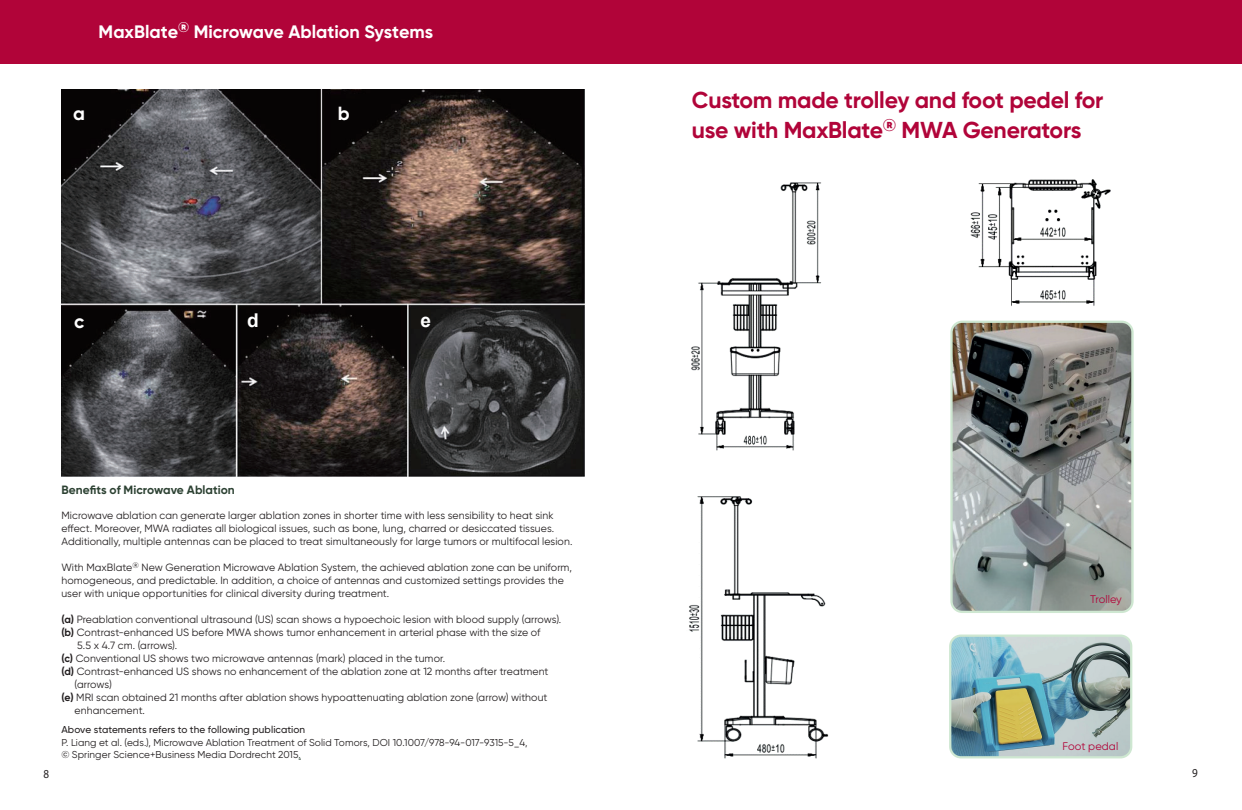
<style>
.page{position:relative;width:1242px;height:810px;background:#fff}
.page>*{position:absolute;margin:0;border:0;box-sizing:border-box;transform-origin:0 0}
.t1{font:700 23px/30px "Gilroy";letter-spacing:-.01em;color:#b10439}
.t2{font:700 19px "Gilroy";color:#fff}
.t3{font:700 19px "Arial";color:#fff}
.t4{font:700 18px "Gilroy";color:#fff}
.t5{font:12.2px "Myriad Pro";color:#231f20;scale:.9 1}
.t6{font:700 12px "Gilroy";color:#2d4233}
.t7{font:11px "Gilroy";letter-spacing:.005em;color:#b10439}
.t8{font:10.5px/13px "Gilroy";letter-spacing:.005em;color:#231f20}
.t9{font:10px/12px "Gilroy";letter-spacing:.005em;color:#231f20}
.t10{font:500 10px "Gilroy";letter-spacing:.005em;color:#231f20}
.s1{font-weight:700}
.s2{color:#2d4233}
</style>
<div class="page">
<div style="left:0;top:0;width:1241px;height:64px;background:#b10439"></div>
<img style="left:61px;top:90px;width:523px;height:386px">
<img style="left:951px;top:637px;width:179px;height:119px">
<div style="left:948px;top:634px;width:183px;height:124px;border:2px solid #cee7d1;border-radius:11px"></div>
<img style="left:689px;top:496px;width:140px;height:263px">
<img style="left:691px;top:182px;width:130px;height:269px">
<img style="left:970px;top:179px;width:141px;height:127px">
<img style="left:953px;top:323px;width:178px;height:288px">
<div style="left:950px;top:320px;width:183px;height:292px;border:2px solid #cee7d1;border-radius:11px"></div>
<div style="left:644px;top:177px;width:98px;height:28px;background:#fff"></div>
<div style="left:822px;top:739px;width:41px;height:28px;background:#fff"></div>
<h3 class="t4" style="left:99px;top:20px;width:336px">MaxBlate<sup>®</sup> Microwave Ablation Systems</h3>
<h2 class="t2" style="left:73px;top:101px;width:13px">a</h2>
<h2 class="t2" style="left:337px;top:101px;width:13px">b</h2>
<h2 class="t2" style="left:74px;top:309px;width:12px">c</h2>
<h2 class="t3" style="left:247px;top:308px;width:13px">d</h2>
<h2 class="t3" style="left:420px;top:308px;width:12px">e</h2>
<p class="t6" style="left:61px;top:481px;width:175px">Benefits of Microwave Ablation</p>
<p class="t8" style="left:61px;top:508px;width:512px">Microwave ablation can generate larger ablation zones in shorter time with less sensibility to heat sink effect. Moreover, MWA radiates all biological issues, such as bone, lung, charred or desiccated tissues.<br>Additionally, multiple antennas can be placed to treat simultaneously for large tumors or multifocal lesion.</p>
<p class="t8" style="left:61px;top:560px;width:512px">With MaxBlate<sup>®</sup> New Generation Microwave Ablation System, the achieved ablation zone can be uniform, homogeneous, and predictable. In addition, a choice of antennas and customized settings provides the user with unique opportunities for clinical diversity during treatment.</p>
<p class="t8" style="left:61px;top:612px;width:501px"><span class="s1">(a)</span> Preablation conventional ultrasound (US) scan shows a hypoechoic lesion with blood supply (arrows).</p>
<p class="t8" style="left:61px;top:625px;width:480px"><span class="s1">(b)</span> Contrast-enhanced US before MWA shows tumor enhancement in arterial phase with the size of</p>
<p class="t8" style="left:77px;top:638px;width:101px">5.5 x 4.7 cm. (arrows).</p>
<p class="t8" style="left:61px;top:651px;width:385px"><span class="s1">(c)</span> Conventional US shows two microwave antennas (mark) placed in the tumor.</p>
<p class="t8" style="left:61px;top:664px;width:488px"><span class="s1">(d)</span> Contrast-enhanced US shows no enhancement of the ablation zone at 12 months after treatment</p>
<p class="t8" style="left:74px;top:677px;width:39px">(arrows)</p>
<p class="t8" style="left:61px;top:690px;width:487px"><span class="s1">(e)</span> MRI scan obtained 21 months after ablation shows hypoattenuating ablation zone (arrow) without</p>
<p class="t8" style="left:74px;top:703px;width:72px">enhancement.</p>
<p class="t10" style="left:61px;top:723px;width:245px">Above statements refers to the following publication</p>
<p class="t9" style="left:61px;top:736px;width:467px">P. Liang et al. (eds.), Microwave Ablation Treatment of Solid Tomors, DOI 10.1007/978-94-017-9315-5_4, © Springer Science+Business Media Dordrecht 2015<span class="s2">.</span></p>
<h1 class="t1" style="left:691px;top:85px;width:413px">Custom made trolley and foot pedel for use with MaxBlate<sup>®</sup> MWA Generators</h1>
<p class="t7" style="left:1089px;top:592px;width:33px">Trolley</p>
<p class="t7" style="left:1062px;top:738px;width:57px">Foot pedal</p>
<p class="t5" style="left:43px;top:766px;width:8px">8</p>
<p class="t5" style="left:1191px;top:764px;width:8px">9</p>
</div>
